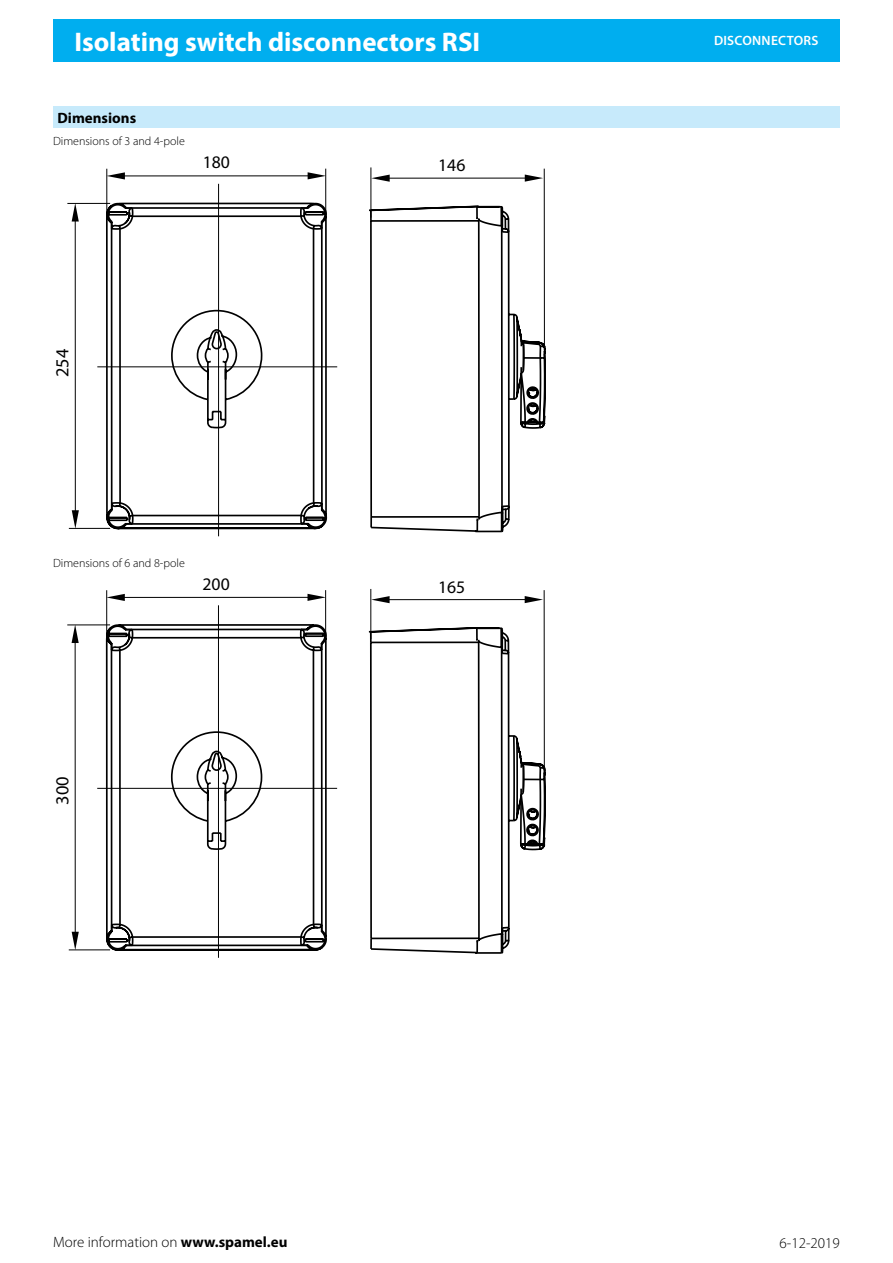
<style>
.page{position:relative;width:893px;height:1263px;background:#fff}
.page>*{position:absolute;margin:0;border:0;box-sizing:border-box;transform-origin:0 0}
.t1{font:700 27px "Myriad Pro";color:#fff}
.Cecha_Wymiary{font:18.45px "Arial CE";color:#000}
.Cecha_Wymiary_2{font:18.45px "Myriad Pro";color:#000}
.Cecha_Wymiary-2{font:17.7px "Arial CE";color:#000}
.Cecha_Wymiary_2-2{font:17.7px "Myriad Pro";color:#000}
.t2{font:300 15px "Myriad Pro";color:#000}
.Überschrift{font:700 15px "Myriad Pro";color:#000}
.t3{font:600 13.5px "Myriad Pro";letter-spacing:.02em;color:#fff}
.Text_normal_block{font:300 12px "Myriad Pro";color:#000}
.s1{font-weight:700}
</style>
<div class="page">
<div style="left:53px;top:19px;width:787px;height:43px;background:#00aeef"></div>
<div style="left:53px;top:106px;width:787px;height:22px;background:#c7eafb"></div>
<svg style="left:105px;top:178px;width:223px;height:358px"></svg>
<hr style="left:124px;top:175px;width:184px;height:1px;background:#000">
<svg style="left:107px;top:172px;width:18px;height:7px"></svg>
<svg style="left:308px;top:172px;width:17px;height:7px"></svg>
<hr style="left:325px;top:169px;width:1px;height:49px;background:#000">
<hr style="left:370px;top:167px;width:1px;height:51px;background:#000">
<hr style="left:106px;top:169px;width:1px;height:49px;background:#000">
<hr style="left:126px;top:207px;width:181px;height:2px;background:#000">
<hr style="left:321px;top:223px;width:2px;height:286px;background:#000">
<hr style="left:132px;top:215px;width:169px;height:2px;background:#000">
<hr style="left:313px;top:229px;width:1px;height:274px;background:#000">
<hr style="left:133px;top:515px;width:168px;height:1px;background:#000">
<hr style="left:126px;top:523px;width:181px;height:2px;background:#000">
<hr style="left:119px;top:229px;width:2px;height:274px;background:#000">
<hr style="left:111px;top:223px;width:2px;height:286px;background:#000">
<hr style="left:75px;top:221px;width:1px;height:290px;background:#000">
<svg style="left:72px;top:204px;width:7px;height:17px"></svg>
<svg style="left:72px;top:510px;width:7px;height:18px"></svg>
<hr style="left:69px;top:528px;width:41px;height:1px;background:#000">
<hr style="left:67px;top:203px;width:43px;height:1px;background:#000">
<hr style="left:389px;top:178px;width:137px;height:1px;background:#000">
<svg style="left:371px;top:175px;width:19px;height:7px"></svg>
<svg style="left:525px;top:175px;width:18px;height:7px"></svg>
<hr style="left:544px;top:169px;width:1px;height:189px;background:#000">
<svg style="left:369px;top:205px;width:177px;height:328px"></svg>
<hr style="left:218px;top:184px;width:1px;height:352px;background:#000">
<hr style="left:97px;top:366px;width:240px;height:1px;background:#000">
<svg style="left:105px;top:600px;width:223px;height:351px"></svg>
<hr style="left:124px;top:597px;width:184px;height:1px;background:#000">
<svg style="left:107px;top:594px;width:18px;height:7px"></svg>
<svg style="left:307px;top:594px;width:18px;height:7px"></svg>
<hr style="left:325px;top:590px;width:1px;height:49px;background:#000">
<hr style="left:370px;top:589px;width:1px;height:50px;background:#000">
<hr style="left:106px;top:590px;width:1px;height:49px;background:#000">
<hr style="left:126px;top:629px;width:181px;height:1px;background:#000">
<hr style="left:321px;top:644px;width:2px;height:287px;background:#000">
<hr style="left:132px;top:637px;width:169px;height:2px;background:#000">
<hr style="left:313px;top:650px;width:1px;height:274px;background:#000">
<hr style="left:133px;top:936px;width:168px;height:2px;background:#000">
<hr style="left:126px;top:944px;width:181px;height:2px;background:#000">
<hr style="left:119px;top:650px;width:2px;height:274px;background:#000">
<hr style="left:111px;top:644px;width:1px;height:287px;background:#000">
<hr style="left:75px;top:642px;width:1px;height:291px;background:#000">
<svg style="left:72px;top:625px;width:7px;height:18px"></svg>
<svg style="left:72px;top:932px;width:7px;height:17px"></svg>
<hr style="left:69px;top:949px;width:41px;height:1px;background:#000">
<hr style="left:67px;top:624px;width:43px;height:1px;background:#000">
<hr style="left:389px;top:599px;width:136px;height:1px;background:#000">
<svg style="left:371px;top:596px;width:19px;height:7px"></svg>
<svg style="left:525px;top:596px;width:18px;height:7px"></svg>
<hr style="left:544px;top:590px;width:1px;height:189px;background:#000">
<svg style="left:368px;top:626px;width:178px;height:328px"></svg>
<hr style="left:218px;top:605px;width:1px;height:353px;background:#000">
<hr style="left:97px;top:788px;width:240px;height:1px;background:#000">
<h1 class="t1" style="left:74px;top:24px;width:407px">Isolating switch disconnectors RSI</h1>
<p class="Überschrift" style="left:57px;top:108px;width:80px">Dimensions</p>
<p class="Text_normal_block" style="left:53px;top:134px;width:133px">Dimensions of 3 and 4-pole</p>
<p class="Cecha_Wymiary-2" style="left:203px;top:152px;width:29px">180</p>
<p class="Cecha_Wymiary" style="left:51px;top:377px;width:30px;rotate:-90deg">254</p>
<p class="Text_normal_block" style="left:53px;top:556px;width:133px">Dimensions of 6 and 8-pole</p>
<p class="Cecha_Wymiary_2-2" style="left:203px;top:573px;width:29px">200</p>
<p class="Cecha_Wymiary_2" style="left:51px;top:805px;width:30px;rotate:-90deg">300</p>
<p class="Cecha_Wymiary-2" style="left:438px;top:154px;width:29px">146</p>
<p class="Cecha_Wymiary_2-2" style="left:438px;top:576px;width:29px">165</p>
<p class="t3" style="left:714px;top:32px;width:106px">DISCONNECTORS</p>
<p class="t2" style="left:53px;top:1234px;width:236px">More information on <span class="s1">www.spamel.eu</span></p>
<p class="t2" style="left:780px;top:1234px;width:62px">6-12-2019</p>
</div>
